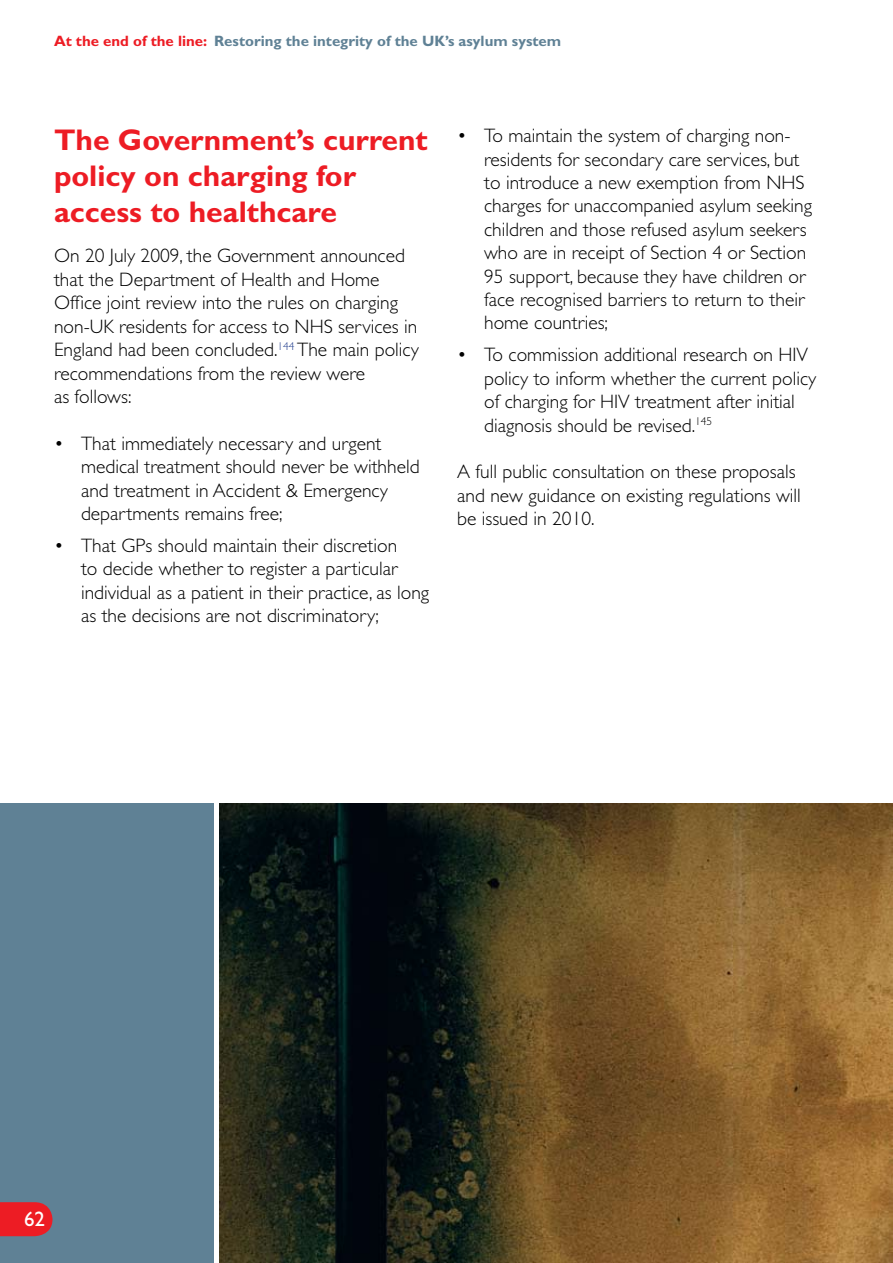
<style>
.page{position:relative;width:893px;height:1263px;background:#fff}
.page>*{position:absolute;margin:0;border:0;box-sizing:border-box;transform-origin:0 0}
.t1{font:700 30px/36px "Gill Sans";color:#ed1c24}
.t2{font:21px "Gill Sans";color:#fff}
.t3{font:300 19.5px/23.4px "Gill Sans";color:#000}
.t4{font:700 15px "Gill Sans";color:#5f8195}
.s1{color:#ed1c24}
</style>
<div class="page">
<img style="left:219px;top:803px;width:674px;height:460px">
<div style="left:0;top:803px;width:215px;height:460px;background:#5f8195"></div>
<hr style="left:214px;top:779px;width:4px;height:484px;background:#fff">
<svg style="left:0;top:1202px;width:53px;height:34px;background:#e1242d"></svg>
<p class="t4" style="left:54px;top:32px;width:509px"><span class="s1">At the end of the line:</span> Restoring the integrity of the UK’s asylum system</p>
<h1 class="t1" style="left:54px;top:122px;width:375px">The Government’s current policy on charging for access to healthcare</h1>
<p class="t3" style="left:54px;top:244px;width:366px">On 20 July 2009, the Government announced that the Department of Health and Home Office joint review into the rules on charging non-UK residents for access to NHS services in England had been concluded.<sup>144</sup> The main policy recommendations from the review were<br>as follows:</p>
<p class="t3" style="left:81px;top:432px;width:340px;text-indent:-27px">• That immediately necessary and urgent medical treatment should never be withheld and treatment in Accident &amp; Emergency departments remains free;</p>
<p class="t3" style="left:81px;top:534px;width:350px;text-indent:-27px">• That GPs should maintain their discretion<br>to decide whether to register a particular individual as a patient in their practice, as long as the decisions are not discriminatory;</p>
<p class="t3" style="left:484px;top:124px;width:329px;text-indent:-27px">• To maintain the system of charging non&shy;residents for secondary care services, but to introduce a new exemption from NHS charges for unaccompanied asylum seeking children and those refused asylum seekers who are in receipt of Section 4 or Section 95 support, because they have children or face recognised barriers to return to their home countries;</p>
<p class="t3" style="left:484px;top:343px;width:334px;text-indent:-27px">• To commission additional research on HIV policy to inform whether the current policy of charging for HIV treatment after initial diagnosis should be revised.<sup>145</sup></p>
<p class="t3" style="left:457px;top:460px;width:345px">A full public consultation on these proposals and new guidance on existing regulations will be issued in 2010.</p>
<p class="t2" style="left:24px;top:1207px;width:22px">62</p>
</div>
